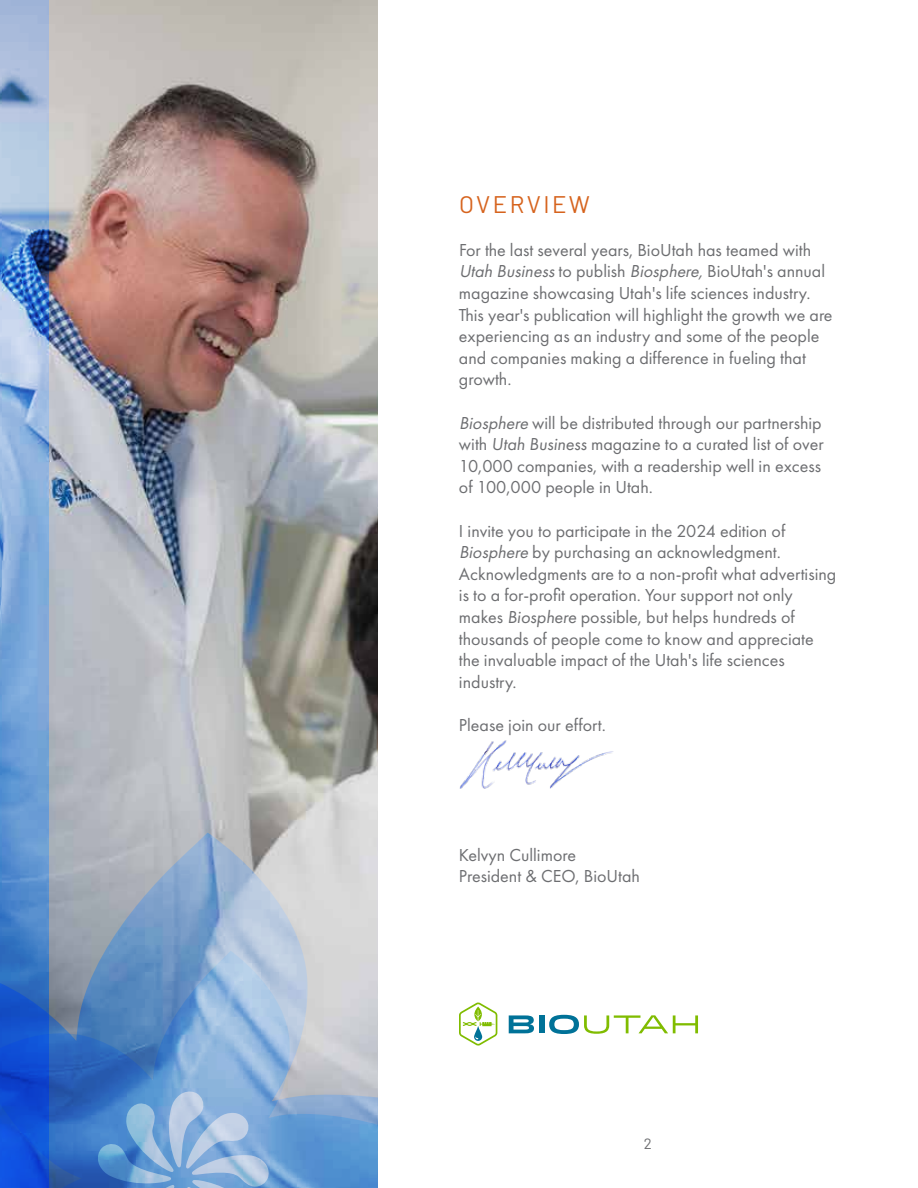
<style>
.page{position:relative;width:918px;height:1188px;background:#fff}
.page>*{position:absolute;margin:0;border:0;box-sizing:border-box;transform-origin:0 0}
.t1{font:24px "Barlow";letter-spacing:.1em;color:#d6631d}
.t2{font:18px/21.6px "Futura PT";color:#6d6e71}
.t3{font:15px "Barlow";color:#6d6e71}
.s1{font-style:italic}
</style>
<div class="page">
<img style="left:459px;top:740px;width:155px;height:49px">
<svg style="left:509px;top:1015px;width:25px;height:18px"></svg>
<div style="left:539px;top:1015px;width:5px;height:18px;background:#007298"></div>
<svg style="left:549px;top:1015px;width:149px;height:19px"></svg>
<svg style="left:459px;top:1003px;width:38px;height:43px"></svg>
<img style="left:49px;top:0;width:329px;height:833px">
<svg style="left:49px;top:833px;width:329px;height:118px;background:#aebac9"></svg>
<svg style="left:0;top:0;width:49px;height:951px;background:#81a8d7"></svg>
<svg style="left:0;top:951px;width:378px;height:237px;background:#6992cb"></svg>
<svg style="left:97px;top:1091px;width:172px;height:97px;background:#7fa9d7"></svg>
<h1 class="t1" style="left:459px;top:187px;width:133px">OVERVIEW</h1>
<p class="t2" style="left:459px;top:239px;width:375px">For the last several years, BioUtah has teamed with <span class="s1">Utah Business</span>to publish <span class="s1">Biosphere,</span>BioUtah's annual magazine showcasing Utah's life sciences industry.<br>This year's publication will highlight the growth we are experiencing as an industry and some of the people and companies making a difference in fueling that growth.</p>
<p class="t2" style="left:459px;top:412px;width:366px"><span class="s1">Biosphere</span> will be distributed through our partnership with <span class="s1">Utah Business</span> magazine to a curated list of over 10,000 companies, with a readership well in excess of 100,000 people in Utah.</p>
<p class="t2" style="left:459px;top:520px;width:379px">I invite you to participate in the 2024 edition of <span class="s1">Biosphere</span> by purchasing an acknowledgment.<br>Acknowledgments are to a non-profit what advertising is to a for-profit operation. Your support not only makes <span class="s1">Biosphere</span> possible, but helps hundreds of thousands of people come to know and appreciate the invaluable impact of the Utah's life sciences industry.</p>
<p class="t2" style="left:459px;top:714px;width:148px">Please join our effort.</p>
<p class="t2" style="left:459px;top:844px;width:182px">Kelvyn Cullimore<br>President &amp; CEO, BioUtah</p>
<p class="t3" style="left:644px;top:1133px;width:10px">2</p>
</div>
